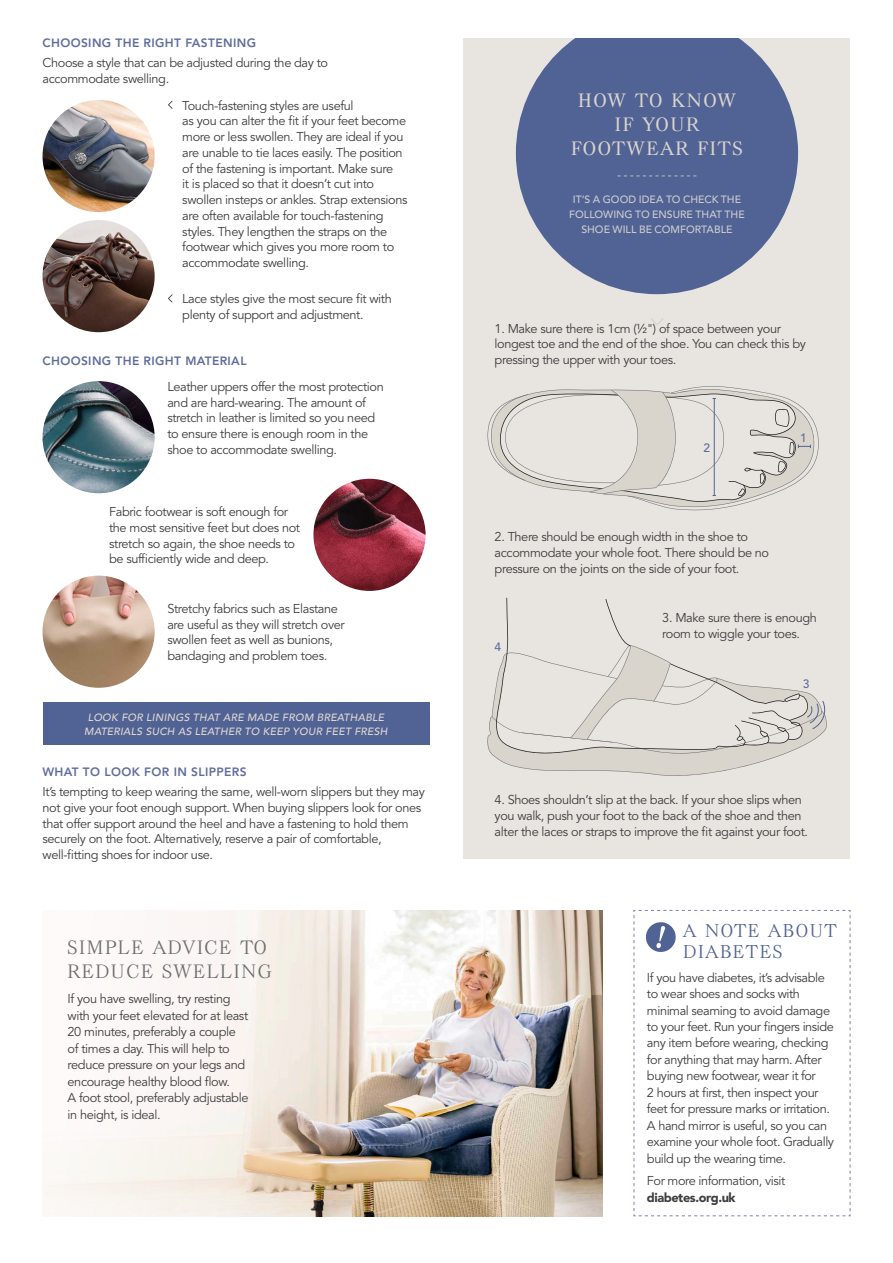
<style>
.page{position:relative;width:893px;height:1263px;background:#fff}
.page>*{position:absolute;margin:0;border:0;box-sizing:border-box;transform-origin:0 0}
.t1{font:300 18.75px/24px "Casad Serial";letter-spacing:.08em;color:#6c6d70;scale:1.1 1}
.t2{font:18.75px/24px "Casad Serial";letter-spacing:.08em;color:#d9d5cd;text-align:center;scale:1.1 1}
.t3{font:300 18px/21px "Casad Serial";letter-spacing:.08em;color:#516294;scale:1.1 1}
.t4{font:12.75px/15.8px "Avenir LT Std";letter-spacing:-.03em;color:#3e3e3f}
.t5{font:800 12px "Avenir LT Std";letter-spacing:.03em;color:#606d9c}
.t6{font:500 12px "Avenir LT Std";color:#606d9c}
.t7{font:italic 500 10.5px/14.2px "Avenir";letter-spacing:.02em;color:#ddd8d1;text-align:center}
.t8{font:500 10.5px/15px "Avenir LT Std";color:#cccdcf;text-align:center}
.s1{font-weight:900}
</style>
<div class="page">
<img style="left:43px;top:910px;width:559px;height:306px">
<div style="left:463px;top:38px;width:387px;height:821px;background:#e8e5e0"></div>
<svg style="left:516px;top:38px;width:282px;height:256px;fill:#516294"></svg>
<svg style="left:617px;top:176px;width:79px;height:1px"></svg>
<svg style="left:487px;top:386px;width:332px;height:125px"></svg>
<svg style="left:487px;top:599px;width:340px;height:177px"></svg>
<svg style="left:651px;top:318px;width:12px;height:7px"></svg>
<img style="left:43px;top:381px;width:112px;height:112px;border-radius:56px">
<img style="left:313px;top:479px;width:113px;height:112px;border-radius:56px">
<img style="left:43px;top:576px;width:112px;height:112px;border-radius:56px">
<div style="left:43px;top:702px;width:386px;height:43px;background:#516294"></div>
<svg style="left:168px;top:101px;width:5px;height:8px"></svg>
<svg style="left:168px;top:294px;width:5px;height:9px"></svg>
<svg style="left:634px;top:910px;width:217px;height:306px"></svg>
<img style="left:43px;top:100px;width:112px;height:112px;border-radius:56px">
<img style="left:43px;top:220px;width:112px;height:112px;border-radius:56px">
<p class="t5" style="left:43px;top:36px;width:215px">CHOOSING THE RIGHT FASTENING</p>
<p class="t4" style="left:43px;top:55px;width:287px">Choose a style that can be adjusted during the day to accommodate swelling.</p>
<p class="t4" style="left:182px;top:98px;width:227px">Touch-fastening styles are useful<br>as you can alter the fit if your feet become more or less swollen. They are ideal if you are unable to tie laces easily. The position of the fastening is important. Make sure<br>it is placed so that it doesn’t cut into swollen insteps or ankles. Strap extensions are often available for touch-fastening styles. They lengthen the straps on the footwear which gives you more room to accommodate swelling.</p>
<p class="t4" style="left:182px;top:291px;width:211px">Lace styles give the most secure fit with plenty of support and adjustment.</p>
<h3 class="t5" style="left:43px;top:354px;width:206px">CHOOSING THE RIGHT MATERIAL</h3>
<p class="t4" style="left:167px;top:379px;width:218px">Leather uppers offer the most protection and are hard-wearing. The amount of stretch in leather is limited so you need to ensure there is enough room in the shoe to accommodate swelling.</p>
<p class="t4" style="left:109px;top:504px;width:193px">Fabric footwear is soft enough for the most sensitive feet but does not stretch so again, the shoe needs to be sufficiently wide and deep.</p>
<p class="t4" style="left:167px;top:601px;width:179px">Stretchy fabrics such as Elastane are useful as they will stretch over swollen feet as well as bunions, bandaging and problem toes.</p>
<p class="t7" style="left:84px;top:710px;width:305px">LOOK FOR LININGS THAT ARE MADE FROM BREATHABLE<br>MATERIALS SUCH AS LEATHER TO KEEP YOUR FEET FRESH</p>
<h3 class="t5" style="left:43px;top:765px;width:206px">WHAT TO LOOK FOR IN SLIPPERS</h3>
<p class="t4" style="left:43px;top:784px;width:384px">It’s tempting to keep wearing the same, well-worn slippers but they may not give your foot enough support. When buying slippers look for ones that offer support around the heel and have a fastening to hold them securely on the foot. Alternatively, reserve a pair of comfortable, well-fitting shoes for indoor use.</p>
<h2 class="t1" style="left:68px;top:934px;width:187px">SIMPLE ADVICE TO<br>REDUCE SWELLING</h2>
<p class="t4" style="left:68px;top:991px;width:182px;line-height:16.5px">If you have swelling, try resting with your feet elevated for at least<br>20 minutes, preferably a couple of times a day. This will help to reduce pressure on your legs and encourage healthy blood flow.<br>A foot stool, preferably adjustable in height, is ideal.</p>
<h2 class="t2" style="left:571px;top:86px;width:158px">HOW TO KNOW<br>IF YOUR<br>FOOTWEAR FITS</h2>
<p class="t8" style="left:569px;top:192px;width:177px">IT’S A GOOD IDEA TO CHECK THE<br>FOLLOWING TO ENSURE THAT THE<br>SHOE WILL BE COMFORTABLE</p>
<p class="t4" style="left:495px;top:321px;width:313px">1. Make sure there is 1cm (½") of space between your longest toe and the end of the shoe. You can check this by pressing the upper with your toes.</p>
<p class="t6" style="left:703px;top:440px;width:8px">2</p>
<p class="t6" style="left:800px;top:430px;width:8px">1</p>
<p class="t4" style="left:495px;top:529px;width:276px">2. There should be enough width in the shoe to accommodate your whole foot. There should be no pressure on the joints on the side of your foot.</p>
<p class="t4" style="left:662px;top:610px;width:156px">3. Make sure there is enough room to wiggle your toes.</p>
<p class="t6" style="left:494px;top:640px;width:8px">4</p>
<p class="t6" style="left:803px;top:677px;width:8px">3</p>
<p class="t4" style="left:495px;top:792px;width:315px">4. Shoes shouldn’t slip at the back. If your shoe slips when you walk, push your foot to the back of the shoe and then alter the laces or straps to improve the fit against your foot.</p>
<h2 class="t3" style="left:683px;top:918px;width:141px">A NOTE ABOUT<br>DIABETES</h2>
<p class="t4" style="left:647px;top:969px;width:189px;line-height:16.5px">If you have diabetes, it’s advisable to wear shoes and socks with minimal seaming to avoid damage to your feet. Run your fingers inside any item before wearing, checking for anything that may harm. After buying new footwear, wear it for<br>2 hours at first, then inspect your feet for pressure marks or irritation.<br>A hand mirror is useful, so you can examine your whole foot. Gradually build up the wearing time.</p>
<p class="t4" style="left:647px;top:1173px;width:140px;line-height:16.5px">For more information, visit <span class="s1">diabetes.org.uk</span></p>
</div>
